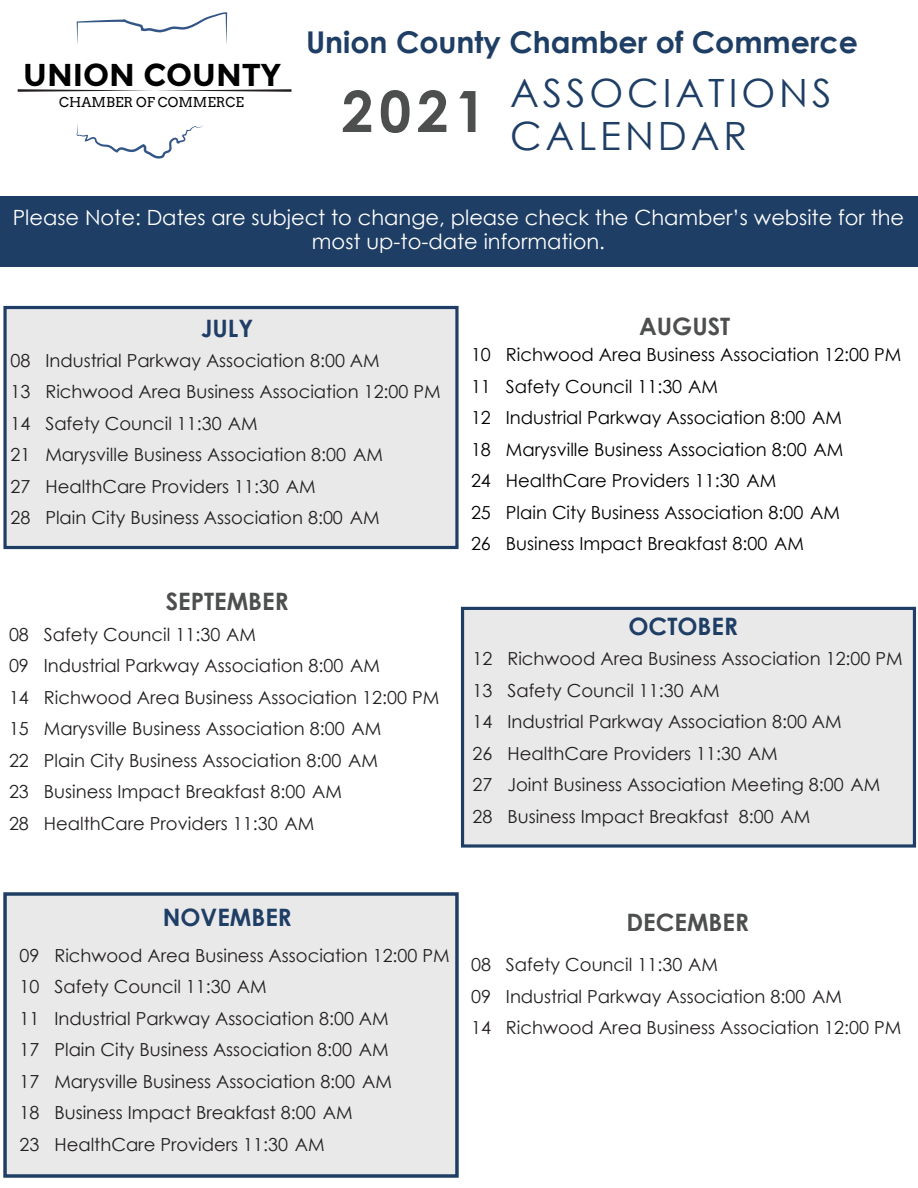
<style>
.page{position:relative;width:918px;height:1188px;background:#fff}
.page>*{position:absolute;margin:0;border:0;box-sizing:border-box;transform-origin:0 0}
.t1{font:39px/43.5px "Century Gothic";letter-spacing:.1em;color:#1e3e65}
.t2{font:700 31.65px "Montserrat";color:#010101}
.t3{font:700 30px "Century Gothic";color:#1e3e65}
.t4{font:700 24px "Century Gothic";color:#4d4e4e}
.t5{font:700 24px "Century Gothic";color:#1e3e65}
.t6{font:21px/24px "Century Gothic";color:#fff;text-align:center}
.t7{font:18px/31.5px "Century Gothic";color:#231f20}
.t8{font:18px/31.5px "Century Gothic";color:#000}
.t9{font:13.5px "Arvo";color:#010101}
.s1{font-weight:700;font-size:57px;color:#4d4e4e}
</style>
<div class="page">
<div style="left:5px;top:894px;width:452px;height:282px;background:#e9e9ea"></div>
<div style="left:3px;top:892px;width:456px;height:286px;border:3px solid #1e3e65"></div>
<div style="left:463px;top:608px;width:451px;height:238px;background:#e9e9ea"></div>
<div style="left:461px;top:607px;width:455px;height:241px;border:3px solid #1e3e65"></div>
<div style="left:5px;top:308px;width:452px;height:240px;background:#e9e9ea"></div>
<div style="left:3px;top:306px;width:456px;height:243px;border:3px solid #1e3e65"></div>
<svg style="left:18px;top:89px;width:274px;height:3px"></svg>
<svg style="left:77px;top:12px;width:150px;height:33px"></svg>
<svg style="left:77px;top:124px;width:127px;height:35px"></svg>
<div style="left:0;top:196px;width:918px;height:71px;background:#1e3e65"></div>
<h2 class="t2" style="left:23px;top:56px;width:259px">UNION COUNTY</h2>
<p class="t9" style="left:59px;top:94px;width:186px">CHAMBER OF COMMERCE</p>
<h3 class="t3" style="left:306px;top:19px;width:553px">Union County Chamber of Commerce</h3>
<h1 class="t1" style="left:510px;top:70px;width:323px;text-indent:-168px"><span class="s1">2021</span> ASSOCIATIONS<br>CALENDAR</h1>
<p class="t6" style="left:13px;top:205px;width:893px">Please Note: Dates are subject to change, please check the Chamber’s website for the most up-to-date information.</p>
<h3 class="t5" style="left:201px;top:310px;width:54px">JULY</h3>
<p class="t7" style="left:11px;top:344px;width:432px">08 Industrial Parkway Association 8:00 AM<br>13 Richwood Area Business Association 12:00 PM 14 Safety Council 11:30 AM<br>21 Marysville Business Association 8:00 AM<br>27 HealthCare Providers 11:30 AM<br>28 Plain City Business Association 8:00 AM</p>
<h3 class="t4" style="left:166px;top:583px;width:124px">SEPTEMBER</h3>
<p class="t7" style="left:9px;top:618px;width:432px">08 Safety Council 11:30 AM<br>09 Industrial Parkway Association 8:00 AM<br>14 Richwood Area Business Association 12:00 PM 15 Marysville Business Association 8:00 AM<br>22 Plain City Business Association 8:00 AM<br>23 Business Impact Breakfast 8:00 AM<br>28 HealthCare Providers 11:30 AM</p>
<h3 class="t5" style="left:163px;top:899px;width:131px">NOVEMBER</h3>
<h3 class="t4" style="left:639px;top:308px;width:93px">AUGUST</h3>
<p class="t8" style="left:471px;top:339px;width:432px">10 Richwood Area Business Association 12:00 PM 11 Safety Council 11:30 AM<br>12 Industrial Parkway Association 8:00 AM<br>18 Marysville Business Association 8:00 AM<br>24 HealthCare Providers 11:30 AM<br>25 Plain City Business Association 8:00 AM<br>26 Business Impact Breakfast 8:00 AM</p>
<h3 class="t5" style="left:629px;top:608px;width:111px">OCTOBER</h3>
<p class="t7" style="left:473px;top:643px;width:432px">12 Richwood Area Business Association 12:00 PM 13 Safety Council 11:30 AM<br>14 Industrial Parkway Association 8:00 AM<br>26 HealthCare Providers 11:30 AM<br>27 Joint Business Association Meeting 8:00 AM 28 Business Impact Breakfast 8:00 AM</p>
<h3 class="t4" style="left:627px;top:904px;width:124px">DECEMBER</h3>
<p class="t7" style="left:20px;top:939px;width:432px">09 Richwood Area Business Association 12:00 PM 10 Safety Council 11:30 AM<br>11 Industrial Parkway Association 8:00 AM<br>17 Plain City Business Association 8:00 AM<br>17 Marysville Business Association 8:00 AM<br>18 Business Impact Breakfast 8:00 AM<br>23 HealthCare Providers 11:30 AM</p>
<p class="t7" style="left:471px;top:949px;width:432px">08 Safety Council 11:30 AM<br>09 Industrial Parkway Association 8:00 AM<br>14 Richwood Area Business Association 12:00 PM</p>
</div>
